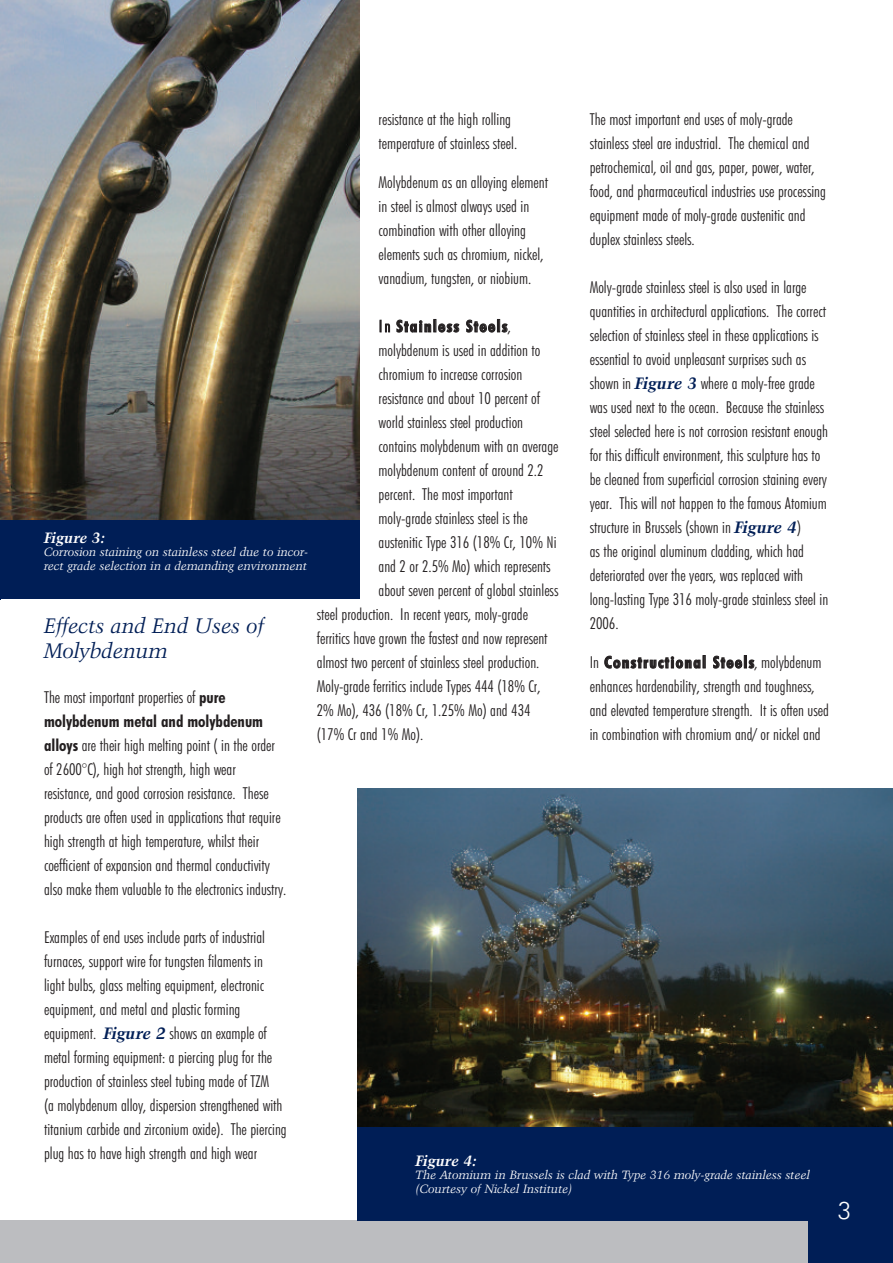
<style>
.page{position:relative;width:893px;height:1263px;background:#fff}
.page>*{position:absolute;margin:0;border:0;box-sizing:border-box;transform-origin:0 0}
.t1{font:300 24px "Futura BT";color:#fff}
.t2{font:italic 21px/25.2px "Kuenstler 480 BT";color:#001e56}
.t3{font:300 condensed 16.5px/24px "Futura BT";color:#231f20}
.t4{font:700 condensed 16.5px "Futura BT";letter-spacing:.085em;color:#231f20}
.t5{font:italic 700 15px "Kuenstler 480 BT";color:#fff}
.t6{font:italic 12px/13.5px "Kuenstler 480 BT";color:#fff}
.s1{font-weight:700}
.s2{font-family:"Kuenstler 480 BT";font-weight:700;font-style:italic;font-stretch:normal;color:#001e56}
.s3{font-weight:300}
</style>
<div class="page">
<div style="left:0;top:1220px;width:811px;height:43px;background:#bcbdc0"></div>
<div style="left:808px;top:1171px;width:85px;height:92px;background:#001e56"></div>
<div style="left:0;top:519px;width:360px;height:80px;background:#001e56"></div>
<img style="left:0;top:0;width:360px;height:520px">
<img style="left:357px;top:788px;width:536px;height:356px">
<div style="left:358px;top:1127px;width:535px;height:93px;background:#001e56"></div>
<p class="t5" style="left:44px;top:531px;width:63px">Figure 3:</p>
<p class="t6" style="left:44px;top:546px;width:266px">Corrosion staining on stainless steel due to incor&shy;rect grade selection in a demanding environment</p>
<p class="t2" style="left:44px;top:614px;width:222px">Effects and End Uses of<br>Molybdenum</p>
<p class="t3" style="left:44px;top:686px;width:244px">The most important properties of <span class="s1">pure molybdenum metal and molybdenum alloys</span> are their high melting point ( in the order of 2600°C), high hot strength, high wear resistance, and good corrosion resistance. These products are often used in applications that require high strength at high temperature, whilst their coefficient of expansion and thermal conductivity also make them valuable to the electronics industry.</p>
<p class="t3" style="left:44px;top:926px;width:244px">Examples of end uses include parts of industrial furnaces, support wire for tungsten filaments in light bulbs, glass melting equipment, electronic equipment, and metal and plastic forming equipment. <span class="s2">Figure 2</span> shows an example of metal forming equipment: a piercing plug for the production of stainless steel tubing made of TZM<br>(a molybdenum alloy, dispersion strengthened with titanium carbide and zirconium oxide). The piercing plug has to have high strength and high wear</p>
<p class="t3" style="left:379px;top:108px;width:140px">resistance at the high rolling temperature of stainless steel.</p>
<p class="t3" style="left:379px;top:172px;width:171px">Molybdenum as an alloying element in steel is almost always used in combination with other alloying elements such as chromium, nickel, vanadium, tungsten, or niobium.</p>
<p class="t4" style="left:379px;top:319px;width:134px"><span class="s3">In</span> Stainless Steels<span class="s3">,</span></p>
<p class="t3" style="left:379px;top:340px;width:163px">molybdenum is used in addition to</p>
<p class="t3" style="left:379px;top:364px;width:145px">chromium to increase corrosion</p>
<p class="t3" style="left:379px;top:388px;width:163px">resistance and about 10 percent of</p>
<p class="t3" style="left:379px;top:412px;width:146px">world stainless steel production</p>
<p class="t3" style="left:379px;top:436px;width:181px">contains molybdenum with an average</p>
<p class="t3" style="left:379px;top:460px;width:166px">molybdenum content of around 2.2</p>
<p class="t3" style="left:379px;top:484px;width:136px">percent. The most important</p>
<p class="t3" style="left:379px;top:508px;width:151px">moly-grade stainless steel is the</p>
<p class="t3" style="left:379px;top:532px;width:180px">austenitic Type 316 (18% Cr, 10% Ni</p>
<p class="t3" style="left:379px;top:556px;width:174px">and 2 or 2.5% Mo) which represents</p>
<p class="t3" style="left:379px;top:580px;width:181px">about seven percent of global stainless</p>
<p class="t3" style="left:317px;top:604px;width:213px">steel production. In recent years, moly-grade</p>
<p class="t3" style="left:317px;top:628px;width:232px">ferritics have grown the fastest and now represent</p>
<p class="t3" style="left:317px;top:652px;width:224px">almost two percent of stainless steel production.</p>
<p class="t3" style="left:317px;top:676px;width:225px">Moly-grade ferritics include Types 444 (18% Cr,</p>
<p class="t3" style="left:317px;top:700px;width:215px">2% Mo), 436 (18% Cr, 1.25% Mo) and 434</p>
<p class="t3" style="left:317px;top:724px;width:108px">(17% Cr and 1% Mo).</p>
<p class="t3" style="left:590px;top:108px;width:238px">The most important end uses of moly-grade stainless steel are industrial. The chemical and petrochemical, oil and gas, paper, power, water, food, and pharmaceutical industries use processing equipment made of moly-grade austenitic and duplex stainless steels.</p>
<p class="t3" style="left:590px;top:276px;width:240px">Moly-grade stainless steel is also used in large quantities in architectural applications. The correct selection of stainless steel in these applications is essential to avoid unpleasant surprises such as shown in <span class="s2">Figure 3</span> where a moly-free grade was used next to the ocean. Because the stainless steel selected here is not corrosion resistant enough for this difficult environment, this sculpture has to be cleaned from superficial corrosion staining every year. This will not happen to the famous Atomium structure in Brussels (shown in <span class="s2">Figure 4</span>)<br>as the original aluminum cladding, which had deteriorated over the years, was replaced with long-lasting Type 316 moly-grade stainless steel in 2006.</p>
<p class="t3" style="left:590px;top:651px;width:241px">In <span class="s1">Constructional Steels</span>, molybdenum enhances hardenability, strength and toughness, and elevated temperature strength. It is often used in combination with chromium and/ or nickel and</p>
<p class="t5" style="left:416px;top:1154px;width:63px">Figure 4:</p>
<p class="t6" style="left:416px;top:1169px;width:396px">The Atomium in Brussels is clad with Type 316 moly-grade stainless steel (Courtesy of Nickel Institute)</p>
<h1 class="t1" style="left:837px;top:1201px;width:15px">3</h1>
</div>
